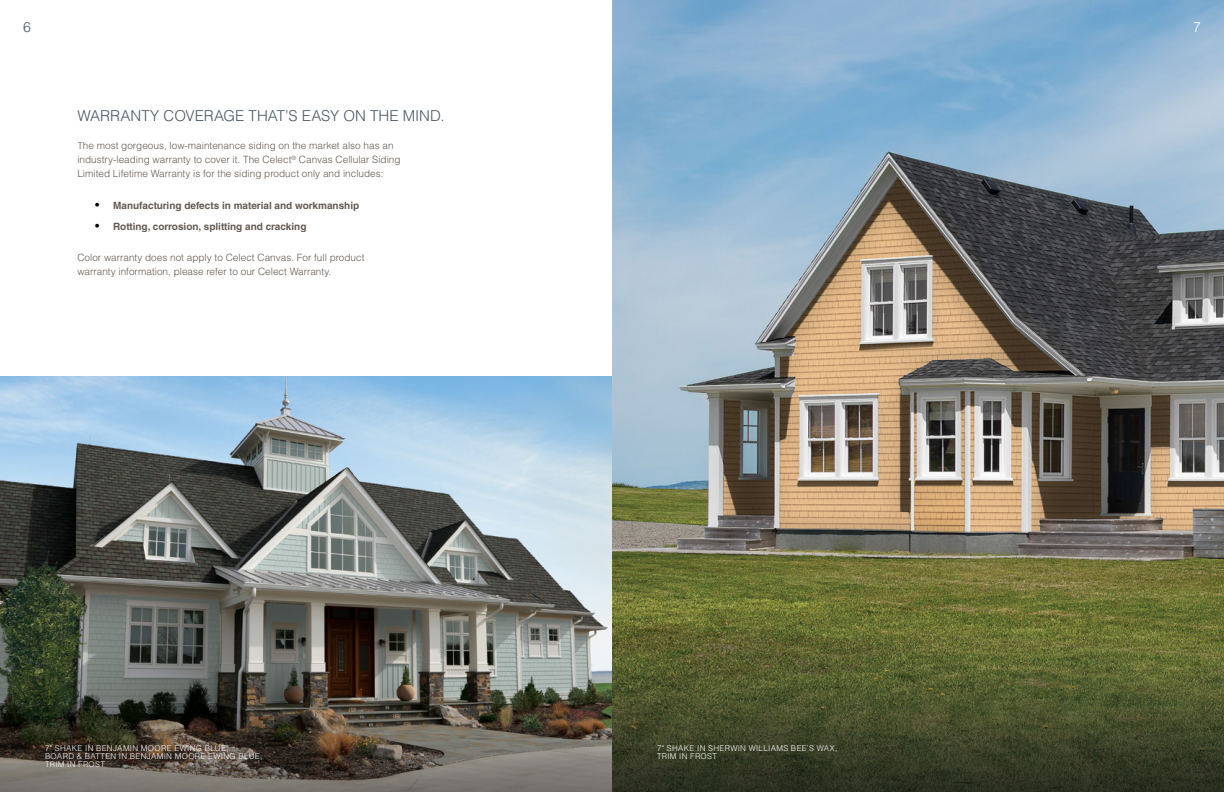
<style>
.page{position:relative;width:1224px;height:792px;background:#fff}
.page>*{position:absolute;margin:0;border:0;box-sizing:border-box;transform-origin:0 0}
.t1{font:300 15px "Helvetica LT Std";letter-spacing:.005em;color:#485865}
.t2{font:300 14px "Helvetica LT Std";color:#485865}
.t3{font:300 14px "Helvetica LT Std";color:#fff}
.t4{font:300 10px/14px "Helvetica LT Std";color:#635950}
.t5{font:700 10px "Helvetica LT Std";color:#635950}
.t6{font:300 8px/8px "Helvetica LT Std";letter-spacing:.045em;color:#fff}
.s1{font-weight:400;font-size:12px;color:#000}
</style>
<div class="page">
<img style="left:0;top:377px;width:612px;height:415px">
<img style="left:612px;top:0;width:612px;height:792px">
<h2 class="t2" style="left:23px;top:18px;width:9px">6</h2>
<h2 class="t3" style="left:1193px;top:18px;width:9px">7</h2>
<h1 class="t1" style="left:77px;top:106px;width:369px">WARRANTY COVERAGE THAT’S EASY ON THE MIND.</h1>
<p class="t4" style="left:77px;top:139px;width:325px">The most gorgeous, low-maintenance siding on the market also has an industry-leading warranty to cover it. The Celect<sup>®</sup> Canvas Cellular Siding<br>Limited Lifetime Warranty is for the siding product only and includes:</p>
<p class="t5" style="left:95px;top:199px;width:266px"><span class="s1">•</span> Manufacturing defects in material and workmanship</p>
<p class="t5" style="left:95px;top:220px;width:213px"><span class="s1">•</span> Rotting, corrosion, splitting and cracking</p>
<p class="t4" style="left:77px;top:251px;width:289px">Color warranty does not apply to Celect Canvas. For full product warranty information, please refer to our Celect Warranty.</p>
<p class="t6" style="left:45px;top:744px;width:219px">7" SHAKE IN BENJAMIN MOORE EWING BLUE,<br>BOARD &amp; BATTEN IN BENJAMIN MOORE EWING BLUE,<br>TRIM IN FROST</p>
<p class="t6" style="left:657px;top:744px;width:182px">7" SHAKE IN SHERWIN WILLIAMS BEE’S WAX,<br>TRIM IN FROST</p>
</div>
